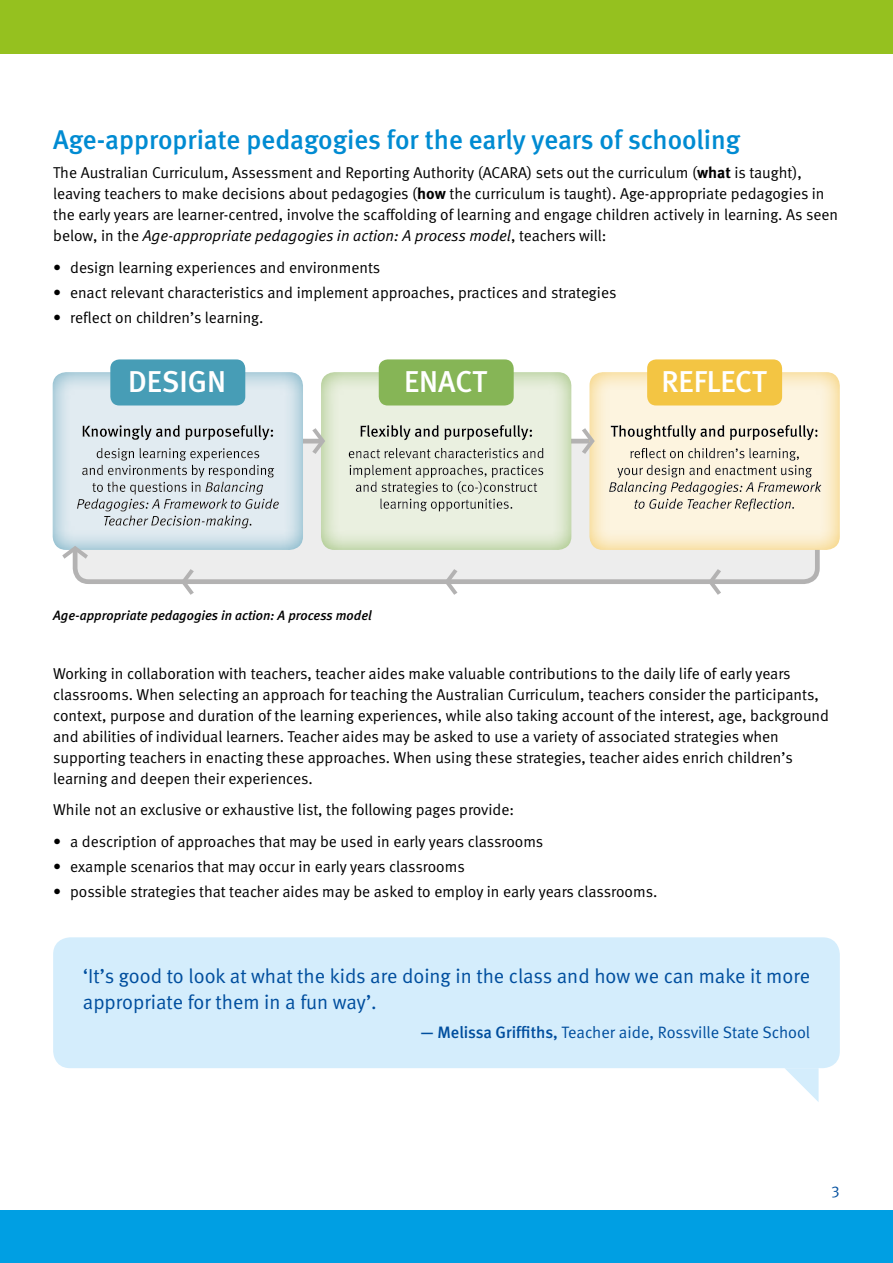
<style>
.page{position:relative;width:893px;height:1263px;background:#fff}
.page>*{position:absolute;margin:0;border:0;box-sizing:border-box;transform-origin:0 0}
.t1{font:30.15px "Meta Medium LF";color:#fff}
.t2{font:27px "Meta Medium LF";color:#008bd2}
.t3{font:20.25px/25.5px "Meta Normal LF";color:#004e9e}
.t4{font:16.5px "Meta Normal LF";letter-spacing:-.005em;color:#004e9e}
.t5{font:15.75px/21px "Meta Normal LF";color:#000}
.t6{font:15.75px "Meta Normal LF";color:#004e9e}
.t7{font:italic 13.5px "Meta Medium LF";color:#000}
.s1{font-family:"Meta OT";font-weight:700}
.s2{font-style:italic}
.s3{font-family:"Meta Medium LF"}
</style>
<div class="page">
<div style="left:0;top:0;width:893px;height:54px;background:#95c11f"></div>
<div style="left:0;top:1210px;width:893px;height:53px;background:#009fe3"></div>
<div style="left:75px;top:441px;width:742px;height:141px;background:#ededed;border-radius:13px"></div>
<div style="left:73px;top:439px;width:747px;height:145px;border:5px solid #b3b2b2;border-radius:13px"></div>
<div style="left:319px;top:371px;width:254px;height:182px;background:#86b556;opacity:.75"></div>
<div style="left:647px;top:359px;width:135px;height:46px;background:#f3c543;border-radius:9px"></div>
<div style="left:379px;top:359px;width:135px;height:46px;background:#86b556;border-radius:9px"></div>
<div style="left:110px;top:359px;width:135px;height:46px;background:#479db6;border-radius:9px"></div>
<svg style="left:312px;top:372px;width:259px;height:178px"></svg>
<svg style="left:582px;top:372px;width:258px;height:178px"></svg>
<svg style="left:708px;top:569px;width:13px;height:26px"></svg>
<svg style="left:445px;top:569px;width:12px;height:26px"></svg>
<svg style="left:181px;top:569px;width:13px;height:26px"></svg>
<svg style="left:53px;top:372px;width:250px;height:187px"></svg>
<div style="left:53px;top:937px;width:787px;height:131px;background:#d4edfc;border-radius:17px"></div>
<svg style="left:784px;top:1068px;width:35px;height:34px"></svg>
<h2 class="t2" style="left:53px;top:124px;width:689px">Age-appropriate pedagogies for the early years of schooling</h2>
<p class="t5" style="left:53px;top:162px;width:787px">The Australian Curriculum, Assessment and Reporting Authority (ACARA) sets out the curriculum (<span class="s1">what</span> is taught), leaving teachers to make decisions about pedagogies (<span class="s1">how</span> the curriculum is taught). Age-appropriate pedagogies in the early years are learner-centred, involve the scaffolding of learning and engage children actively in learning. As seen below, in the <span class="s2">Age-appropriate pedagogies in action: A process model</span>, teachers will:</p>
<p class="t5" style="left:53px;top:257px;width:329px">• design learning experiences and environments</p>
<p class="t5" style="left:53px;top:282px;width:565px">• enact relevant characteristics and implement approaches, practices and strategies</p>
<p class="t5" style="left:53px;top:307px;width:212px">• reflect on children’s learning.</p>
<h1 class="t1" style="left:128px;top:364px;width:99px">DESIGN</h1>
<h1 class="t1" style="left:404px;top:364px;width:84px">ENACT</h1>
<h1 class="t1" style="left:661px;top:364px;width:107px">REFLECT</h1>
<p class="t7" style="left:53px;top:607px;width:320px">Age-appropriate pedagogies in action: A process model</p>
<p class="t5" style="left:53px;top:662px;width:777px">Working in collaboration with teachers, teacher aides make valuable contributions to the daily life of early years classrooms. When selecting an approach for teaching the Australian Curriculum, teachers consider the participants, context, purpose and duration of the learning experiences, while also taking account of the interest, age, background and abilities of individual learners. Teacher aides may be asked to use a variety of associated strategies when supporting teachers in enacting these approaches. When using these strategies, teacher aides enrich children’s learning and deepen their experiences.</p>
<p class="t5" style="left:53px;top:799px;width:462px">While not an exclusive or exhaustive list, the following pages provide:</p>
<p class="t5" style="left:53px;top:831px;width:492px">• a description of approaches that may be used in early years classrooms</p>
<p class="t5" style="left:53px;top:856px;width:413px">• example scenarios that may occur in early years classrooms</p>
<p class="t5" style="left:53px;top:881px;width:606px">• possible strategies that teacher aides may be asked to employ in early years classrooms.</p>
<p class="t3" style="left:83px;top:963px;width:729px">‘It’s good to look at what the kids are doing in the class and how we can make it more appropriate for them in a fun way’.</p>
<p class="t4" style="left:420px;top:1023px;width:391px"><span class="s3">— Melissa Griffiths,</span> Teacher aide, Rossville State School</p>
<p class="t6" style="left:831px;top:1183px;width:10px">3</p>
</div>
